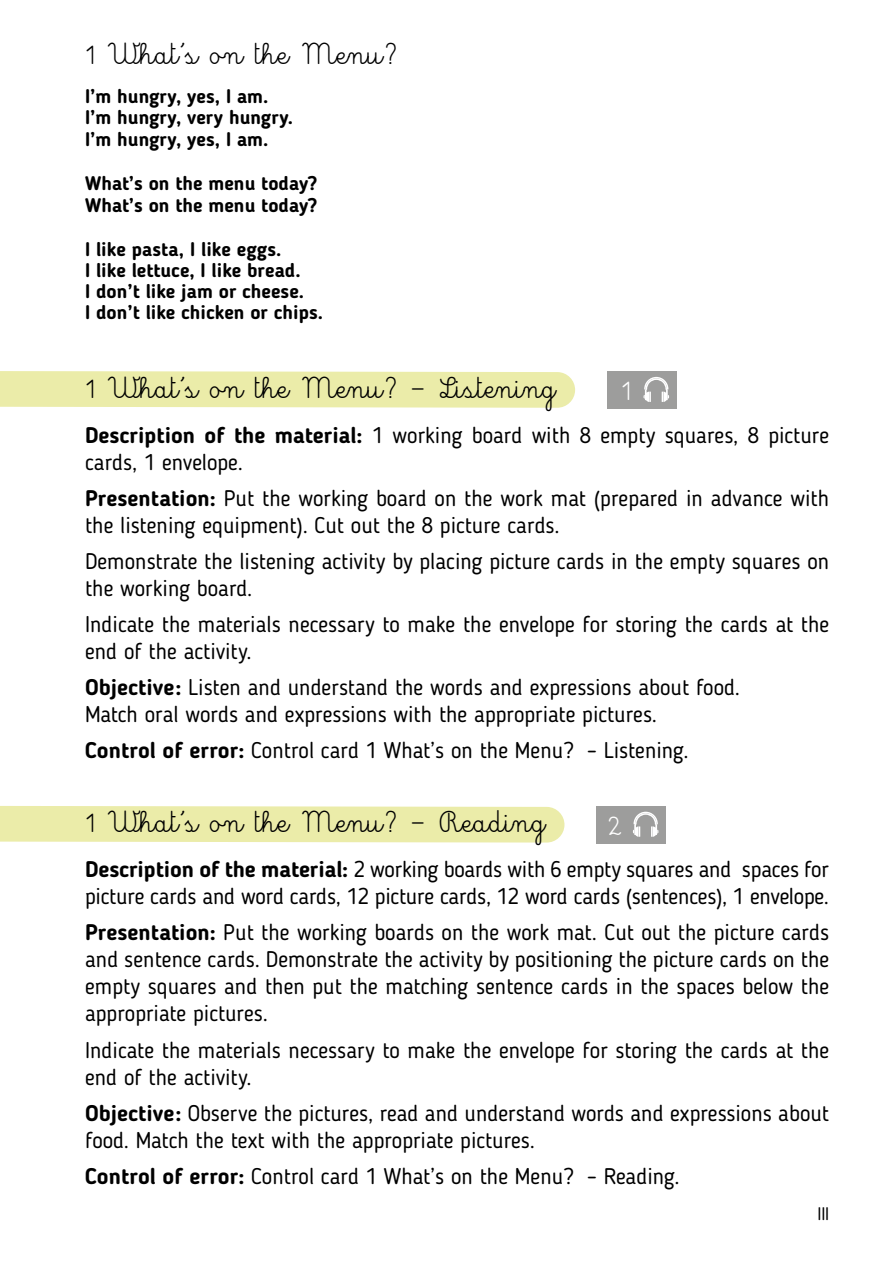
<style>
.page{position:relative;width:893px;height:1263px;background:#fff}
.page>*{position:absolute;margin:0;border:0;box-sizing:border-box;transform-origin:0 0}
.t1{font:30px "Corsivo Montessori Corsivo Montessori";color:#000}
.t2{font:30px "Corsivo Montessori Corsivo Montessori";color:#fff}
.t3{font:22.5px/27px "Blogger Sans";color:#000}
.t4{font:700 19.5px/21px "Blogger Sans";color:#000}
.t5{font:18px "Blogger Sans";color:#000}
.s1{font-weight:700}
</style>
<div class="page">
<div style="left:0;top:371px;width:575px;height:37px;background:#ebeca9"></div>
<div style="left:0;top:806px;width:565px;height:37px;background:#ebeca9"></div>
<div style="left:607px;top:371px;width:70px;height:38px;background:#9d9d9c"></div>
<svg style="left:643px;top:377px;width:26px;height:25px"></svg>
<div style="left:597px;top:806px;width:69px;height:38px;background:#9d9d9c"></div>
<svg style="left:633px;top:812px;width:25px;height:25px"></svg>
<h1 class="t1" style="left:85px;top:36px;width:314px">1 What’s on the Menu?</h1>
<p class="t4" style="left:85px;top:85px;width:210px;line-height:21.8px">I’m hungry, yes, I am.<br>I’m hungry, very hungry.<br>I’m hungry, yes, I am.</p>
<p class="t4" style="left:85px;top:172px;width:234px;line-height:22.5px">What’s on the menu today?<br>What’s on the menu today?</p>
<p class="t4" style="left:85px;top:238px;width:239px">I like pasta, I like eggs.<br>I like lettuce, I like bread.<br>I don’t like jam or cheese.<br>I don’t like chicken or chips.</p>
<h1 class="t1" style="left:85px;top:370px;width:472px">1 What’s on the Menu? – Listening</h1>
<p class="t3" style="left:85px;top:421px;width:746px"><span class="s1">Description of the material:</span> 1 working board with 8 empty squares, 8 picture cards, 1 envelope.</p>
<p class="t3" style="left:85px;top:484px;width:746px"><span class="s1">Presentation:</span> Put the working board on the work mat (prepared in advance with the listening equipment). Cut out the 8 picture cards.</p>
<p class="t3" style="left:85px;top:547px;width:746px">Demonstrate the listening activity by placing picture cards in the empty squares on the working board.</p>
<p class="t3" style="left:85px;top:610px;width:746px">Indicate the materials necessary to make the envelope for storing the cards at the end of the activity.</p>
<p class="t3" style="left:85px;top:673px;width:656px"><span class="s1">Objective:</span> Listen and understand the words and expressions about food.<br>Match oral words and expressions with the appropriate pictures.</p>
<p class="t3" style="left:85px;top:736px;width:605px"><span class="s1">Control of error:</span> Control card 1 What’s on the Menu? – Listening.</p>
<h1 class="t2" style="left:621px;top:373px;width:11px">1</h1>
<h1 class="t1" style="left:85px;top:804px;width:462px">1 What’s on the Menu? – Reading</h1>
<p class="t3" style="left:85px;top:856px;width:746px"><span class="s1">Description of the material:</span> 2 working boards with 6 empty squares and spaces for picture cards and word cards, 12 picture cards, 12 word cards (sentences), 1 envelope.</p>
<p class="t3" style="left:85px;top:919px;width:746px;text-align:justify"><span class="s1">Presentation:</span> Put the working boards on the work mat. Cut out the picture cards and sentence cards. Demonstrate the activity by positioning the picture cards on the empty squares and then put the matching sentence cards in the spaces below the appropriate pictures.</p>
<p class="t3" style="left:85px;top:1036px;width:746px">Indicate the materials necessary to make the envelope for storing the cards at the end of the activity.</p>
<p class="t3" style="left:85px;top:1099px;width:746px"><span class="s1">Objective:</span> Observe the pictures, read and understand words and expressions about food. Match the text with the appropriate pictures.</p>
<p class="t3" style="left:85px;top:1162px;width:596px"><span class="s1">Control of error:</span> Control card 1 What’s on the Menu? – Reading.</p>
<h1 class="t2" style="left:608px;top:807px;width:17px">2</h1>
<p class="t5" style="left:817px;top:1203px;width:13px">III</p>
</div>
